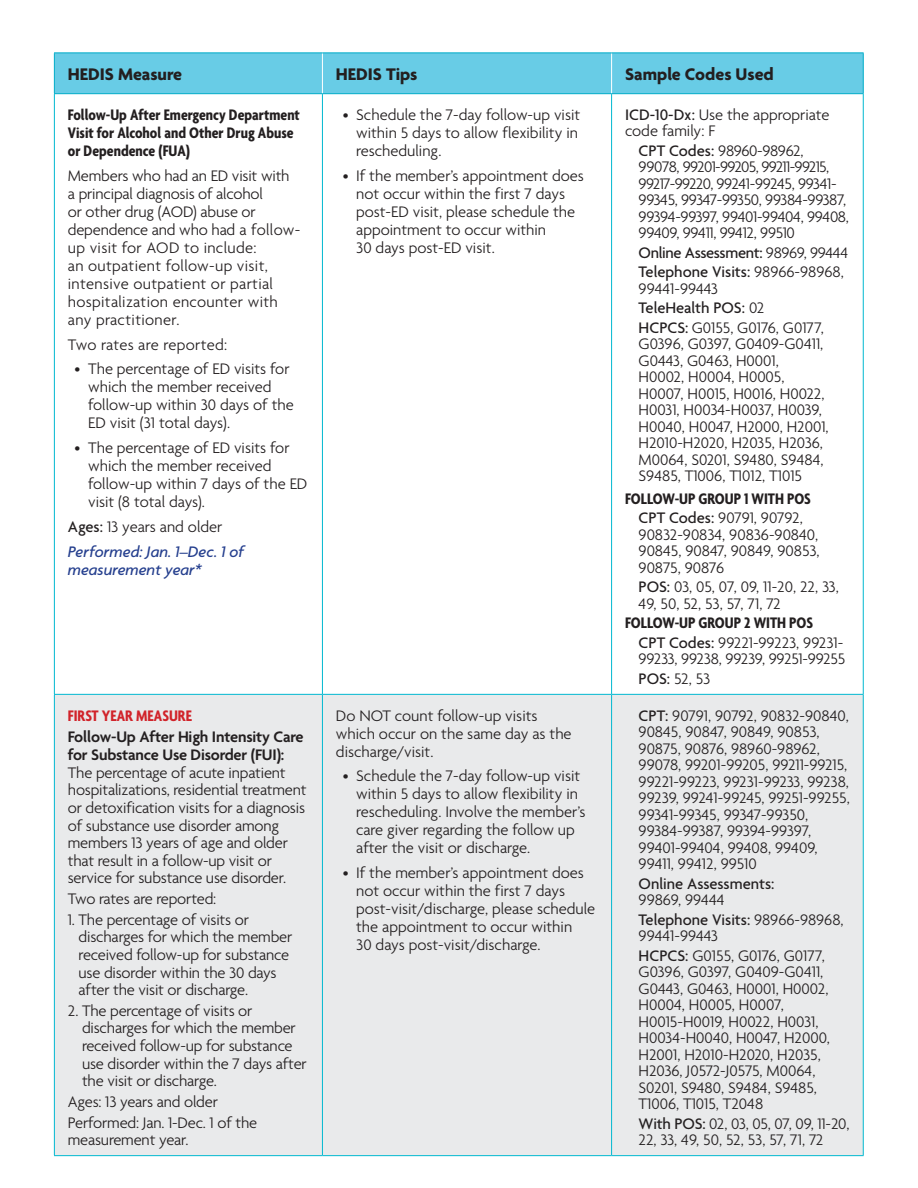
<style>
.page{position:relative;width:918px;height:1188px;background:#fff}
.page>*{position:absolute;margin:0;border:0;box-sizing:border-box;transform-origin:0 0}
.t1{font:700 18.15px "Agenda";color:#231f20}
.t2{font:300 16.5px/18px "Agenda";color:#231f20}
.t3{font:700 condensed 16.5px/18px "Agenda";color:#231f20}
.t4{font:300 16.5px/16.5px "Agenda";letter-spacing:-.02em;color:#231f20}
.t5{font:600 16.5px/18px "Agenda";letter-spacing:-.01em;color:#231f20}
.t6{font:italic 500 16.5px/24.8px "Agenda";color:#253f8e}
.t7{font:500 16.5px/19.5px "Agenda";letter-spacing:-.02em;color:#231f20}
.t8{font:500 16.5px "Agenda";color:#231f20}
.t9{font:700 condensed 16.5px "Agenda";color:#d1232a}
.s1{font-style:normal;color:#231f20}
.s2{font-weight:300;font-style:normal;color:#231f20}
.s3{font-weight:500}
.s4{font-weight:300}
.s5{font-weight:500;font-stretch:normal}
.s6{font-weight:300;font-stretch:normal}
</style>
<div class="page">
<div style="left:55px;top:53px;width:808px;height:40px;background:#68cce6"></div>
<div style="left:55px;top:695px;width:808px;height:460px;background:#e9eaeb"></div>
<hr style="left:54px;top:694px;width:268px;height:1px;background:#01b8d0">
<hr style="left:322px;top:694px;width:290px;height:1px;background:#01b8d0">
<hr style="left:612px;top:694px;width:252px;height:1px;background:#01b8d0">
<hr style="left:322px;top:53px;width:1px;height:40px;background:#fff">
<hr style="left:611px;top:53px;width:1px;height:40px;background:#fff">
<hr style="left:54px;top:52px;width:268px;height:1px;background:#00acc8">
<hr style="left:54px;top:53px;width:1px;height:40px;background:#00acc8">
<hr style="left:322px;top:52px;width:290px;height:1px;background:#00acc8">
<hr style="left:612px;top:52px;width:252px;height:1px;background:#00acc8">
<hr style="left:863px;top:53px;width:1px;height:40px;background:#00acc8">
<hr style="left:54px;top:93px;width:268px;height:1px;background:#00acc8">
<hr style="left:322px;top:93px;width:290px;height:1px;background:#00acc8">
<hr style="left:612px;top:93px;width:252px;height:1px;background:#00acc8">
<hr style="left:54px;top:94px;width:1px;height:600px;background:#01b8d0">
<hr style="left:322px;top:94px;width:1px;height:600px;background:#01b8d0">
<hr style="left:611px;top:94px;width:1px;height:600px;background:#01b8d0">
<hr style="left:863px;top:94px;width:1px;height:600px;background:#01b8d0">
<hr style="left:54px;top:695px;width:1px;height:460px;background:#01b8d0">
<hr style="left:322px;top:695px;width:1px;height:460px;background:#01b8d0">
<hr style="left:611px;top:695px;width:1px;height:460px;background:#01b8d0">
<hr style="left:863px;top:695px;width:1px;height:460px;background:#01b8d0">
<hr style="left:54px;top:1155px;width:268px;height:1px;background:#01b8d0">
<hr style="left:322px;top:1155px;width:290px;height:1px;background:#01b8d0">
<hr style="left:612px;top:1155px;width:252px;height:1px;background:#01b8d0">
<p class="t1" style="left:68px;top:63px;width:116px">HEDIS Measure</p>
<p class="t1" style="left:336px;top:63px;width:83px">HEDIS Tips</p>
<p class="t1" style="left:625px;top:63px;width:150px">Sample Codes Used</p>
<p class="t3" style="left:68px;top:105px;width:234px">Follow-Up After Emergency Department<br>Visit for Alcohol and Other Drug Abuse or Dependence (FUA)</p>
<p class="t2" style="left:68px;top:166px;width:234px">Members who had an ED visit with a principal diagnosis of alcohol<br>or other drug (AOD) abuse or dependence and who had a follow&shy;up visit for AOD to include:<br>an outpatient follow-up visit, intensive outpatient or partial hospitalization encounter with any practitioner.</p>
<p class="t2" style="left:68px;top:335px;width:161px">Two rates are reported:</p>
<p class="t2" style="left:88px;top:360px;width:207px;text-indent:-13px">• The percentage of ED visits for which the member received follow-up within 30 days of the<br>ED visit (31 total days).</p>
<p class="t2" style="left:88px;top:438px;width:221px;text-indent:-13px">• The percentage of ED visits for which the member received follow-up within 7 days of the ED visit (8 total days).</p>
<p class="t6" style="left:68px;top:514px;width:178px"><span class="s1">Ages:</span> <span class="s2">13 years and older<br></span>Performed: Jan. 1–Dec. 1 of</p>
<p class="t6" style="left:68px;top:556px;width:135px">measurement year*</p>
<p class="t2" style="left:356px;top:105px;width:226px;text-indent:-13px">• Schedule the 7-day follow-up visit within 5 days to allow flexibility in rescheduling.</p>
<p class="t2" style="left:356px;top:166px;width:229px;text-indent:-13px">• If the member’s appointment does not occur within the first 7 days post-ED visit, please schedule the appointment to occur within<br>30 days post-ED visit.</p>
<p class="t2" style="left:625px;top:106px;width:206px;line-height:16.5px"><span class="s3">ICD-10-Dx:</span> Use the appropriate code family: F</p>
<p class="t4" style="left:639px;top:142px;width:212px"><span class="s3">CPT Codes:</span> 98960-98962,<br>99078, 99201-99205, 99211-99215,<br>99217-99220, 99241-99245, 99341-<br>99345, 99347-99350, 99384-99387,<br>99394-99397, 99401-99404, 99408,<br>99409, 99411, 99412, 99510</p>
<p class="t7" style="left:639px;top:242px;width:211px">Online Assessment: <span class="s4">98969, 99444<br></span>Telephone Visits: <span class="s4">98966-98968,</span></p>
<p class="t2" style="left:639px;top:279px;width:187px;line-height:19.5px">99441-99443<br><span class="s3">TeleHealth POS:</span> 02<br><span class="s3">HCPCS:</span> G0155, G0176, G0177,</p>
<p class="t2" style="left:639px;top:336px;width:192px;line-height:16.5px">G0396, G0397, G0409-G0411,<br>G0443, G0463, H0001,<br>H0002, H0004, H0005,<br>H0007, H0015, H0016, H0022,<br>H0031, H0034-H0037, H0039,<br>H0040, H0047, H2000, H2001,<br>H2010-H2020, H2035, H2036,<br>M0064, S0201, S9480, S9484,<br>S9485, T1006, T1012, T1015</p>
<p class="t3" style="left:625px;top:489px;width:187px;line-height:19.5px;text-align:center">FOLLOW-UP GROUP 1 WITH POS<br><span class="s5">CPT Codes:</span> <span class="s6">90791, 90792,</span></p>
<p class="t2" style="left:639px;top:526px;width:183px;line-height:16.5px;text-align:justify">90832-90834, 90836-90840, 90845, 90847, 90849, 90853, 90875, 90876</p>
<p class="t2" style="left:639px;top:579px;width:202px;line-height:16.5px"><span class="s3">POS:</span> 03, 05, 07, 09, 11-20, 22, 33,<br>49, 50, 52, 53, 57, 71, 72</p>
<p class="t3" style="left:639px;top:613px;width:206px;line-height:19.5px;text-indent:-13px">FOLLOW-UP GROUP 2 WITH POS<br><span class="s5">CPT Codes:</span> <span class="s6">99221-99223, 99231-</span></p>
<p class="t2" style="left:639px;top:649px;width:208px;line-height:19.5px">99233, 99238, 99239, 99251-99255<br><span class="s3">POS:</span> 52, 53</p>
<p class="t9" style="left:68px;top:706px;width:126px">FIRST YEAR MEASURE</p>
<p class="t5" style="left:68px;top:727px;width:237px">Follow-Up After High Intensity Care for Substance Use Disorder (FUI):</p>
<p class="t2" style="left:68px;top:763px;width:240px;line-height:17.5px">The percentage of acute inpatient hospitalizations, residential treatment or detoxification visits for a diagnosis of substance use disorder among members 13 years of age and older that result in a follow-up visit or service for substance use disorder.</p>
<p class="t2" style="left:68px;top:890px;width:150px">Two rates are reported:</p>
<p class="t2" style="left:79px;top:910px;width:215px;line-height:17.5px;text-indent:-11px">1. The percentage of visits or discharges for which the member received follow-up for substance use disorder within the 30 days after the visit or discharge.</p>
<p class="t2" style="left:82px;top:1001px;width:226px;line-height:17.5px;text-indent:-14px">2. The percentage of visits or discharges for which the member received follow-up for substance use disorder within the 7 days after the visit or discharge.</p>
<p class="t2" style="left:68px;top:1091px;width:191px;line-height:20.7px">Ages: 13 years and older<br>Performed: Jan. 1-Dec. 1 of the</p>
<p class="t2" style="left:68px;top:1131px;width:122px">measurement year.</p>
<p class="t2" style="left:336px;top:706px;width:237px">Do NOT count follow-up visits which occur on the same day as the discharge/visit.</p>
<p class="t2" style="left:356px;top:767px;width:231px;text-indent:-13px">• Schedule the 7-day follow-up visit within 5 days to allow flexibility in rescheduling. Involve the member’s care giver regarding the follow up after the visit or discharge.</p>
<p class="t2" style="left:356px;top:863px;width:241px;text-indent:-13px">• If the member’s appointment does not occur within the first 7 days post-visit/discharge, please schedule the appointment to occur within<br>30 days post-visit/discharge.</p>
<p class="t2" style="left:639px;top:707px;width:213px;line-height:16.5px"><span class="s3">CPT:</span> 90791, 90792, 90832-90840,<br>90845, 90847, 90849, 90853,<br>90875, 90876, 98960-98962,<br>99078, 99201-99205, 99211-99215,<br>99221-99223, 99231-99233, 99238,<br>99239, 99241-99245, 99251-99255,<br>99341-99345, 99347-99350,<br>99384-99387, 99394-99397,<br>99401-99404, 99408, 99409,<br>99411, 99412, 99510</p>
<p class="t8" style="left:639px;top:873px;width:137px">Online Assessments:</p>
<p class="t2" style="left:639px;top:890px;width:207px;line-height:19.5px">99869, 99444<br><span class="s3">Telephone Visits:</span> 98966-98968,</p>
<p class="t2" style="left:639px;top:926px;width:188px;line-height:19.5px">99441-99443<br><span class="s3">HCPCS:</span> G0155, G0176, G0177,</p>
<p class="t2" style="left:639px;top:963px;width:193px;line-height:16.5px">G0396, G0397, G0409-G0411,<br>G0443, G0463, H0001, H0002,<br>H0004, H0005, H0007,<br>H0015-H0019, H0022, H0031,<br>H0034-H0040, H0047, H2000,<br>H2001, H2010-H2020, H2035,<br>H2036, J0572-J0575, M0064,<br>S0201, S9480, S9484, S9485,<br>T1006, T1015, T2048</p>
<p class="t2" style="left:639px;top:1115px;width:212px;line-height:16.5px"><span class="s3">With POS:</span> 02, 03, 05, 07, 09, 11-20,<br>22, 33, 49, 50, 52, 53, 57, 71, 72</p>
</div>
